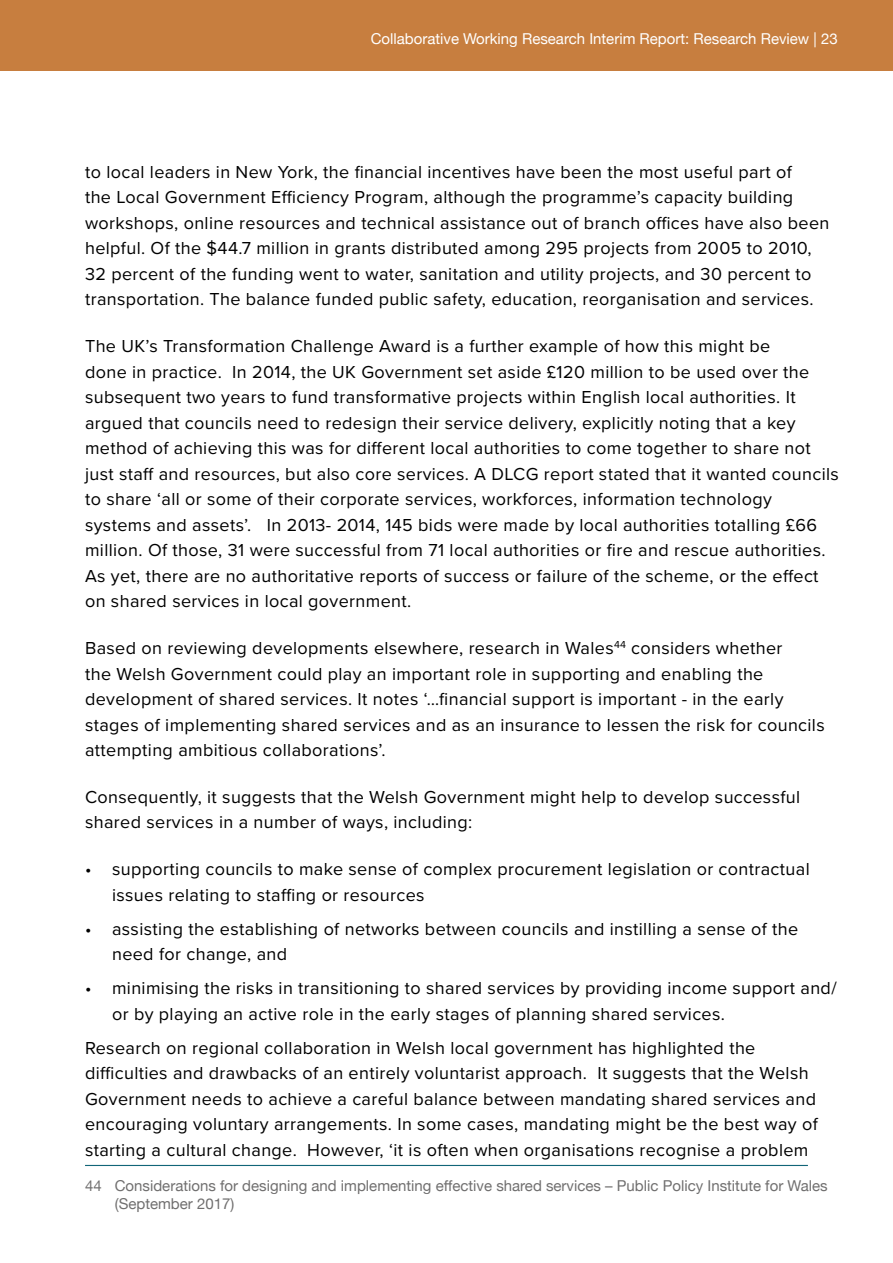
<style>
.page{position:relative;width:893px;height:1263px;background:#fff}
.page>*{position:absolute;margin:0;border:0;box-sizing:border-box;transform-origin:0 0}
.t1{font:18px/25.5px "Proxima Nova";letter-spacing:.02em;color:#000}
.t2{font:15px/18px "Helvetica Neue";color:#706f6f}
.t3{font:15px "Helvetica Neue";color:#fff}
</style>
<div class="page">
<div style="left:0;top:0;width:893px;height:70px;background:#c77e3f"></div>
<hr style="left:85px;top:1165px;width:723px;height:1px;background:#126578">
<p class="t3" style="left:371px;top:28px;width:468px">Collaborative Working Research Interim Report: Research Review | 23</p>
<p class="t1" style="left:85px;top:158px;width:746px">to local leaders in New York, the financial incentives have been the most useful part of<br>the Local Government Efficiency Program, although the programme’s capacity building workshops, online resources and technical assistance out of branch offices have also been helpful. Of the $44.7 million in grants distributed among 295 projects from 2005 to 2010, 32 percent of the funding went to water, sanitation and utility projects, and 30 percent to transportation. The balance funded public safety, education, reorganisation and services.</p>
<p class="t1" style="left:85px;top:333px;width:755px">The UK’s Transformation Challenge Award is a further example of how this might be<br>done in practice. In 2014, the UK Government set aside £120 million to be used over the subsequent two years to fund transformative projects within English local authorities. It argued that councils need to redesign their service delivery, explicitly noting that a key method of achieving this was for different local authorities to come together to share not just staff and resources, but also core services. A DLCG report stated that it wanted councils to share ‘all or some of their corporate services, workforces, information technology systems and assets’. In 2013- 2014, 145 bids were made by local authorities totalling £66 million. Of those, 31 were successful from 71 local authorities or fire and rescue authorities.<br>As yet, there are no authoritative reports of success or failure of the scheme, or the effect on shared services in local government.</p>
<p class="t1" style="left:85px;top:635px;width:741px">Based on reviewing developments elsewhere, research in Wales<sup>44</sup> considers whether<br>the Welsh Government could play an important role in supporting and enabling the development of shared services. It notes ‘…financial support is important - in the early stages of implementing shared services and as an insurance to lessen the risk for councils attempting ambitious collaborations’.</p>
<p class="t1" style="left:85px;top:783px;width:717px">Consequently, it suggests that the Welsh Government might help to develop successful shared services in a number of ways, including:</p>
<p class="t1" style="left:112px;top:855px;width:699px;text-indent:-27px">• supporting councils to make sense of complex procurement legislation or contractual issues relating to staffing or resources</p>
<p class="t1" style="left:112px;top:915px;width:688px;text-indent:-27px">• assisting the establishing of networks between councils and instilling a sense of the need for change, and</p>
<p class="t1" style="left:112px;top:974px;width:726px;text-indent:-27px">• minimising the risks in transitioning to shared services by providing income support and/ or by playing an active role in the early stages of planning shared services.</p>
<p class="t1" style="left:85px;top:1034px;width:734px">Research on regional collaboration in Welsh local government has highlighted the difficulties and drawbacks of an entirely voluntarist approach. It suggests that the Welsh Government needs to achieve a careful balance between mandating shared services and encouraging voluntary arrangements. In some cases, mandating might be the best way of starting a cultural change. However, ‘it is often when organisations recognise a problem</p>
<p class="t2" style="left:115px;top:1177px;width:714px;text-indent:-30px">44 Considerations for designing and implementing effective shared services – Public Policy Institute for Wales (September 2017)</p>
</div>
